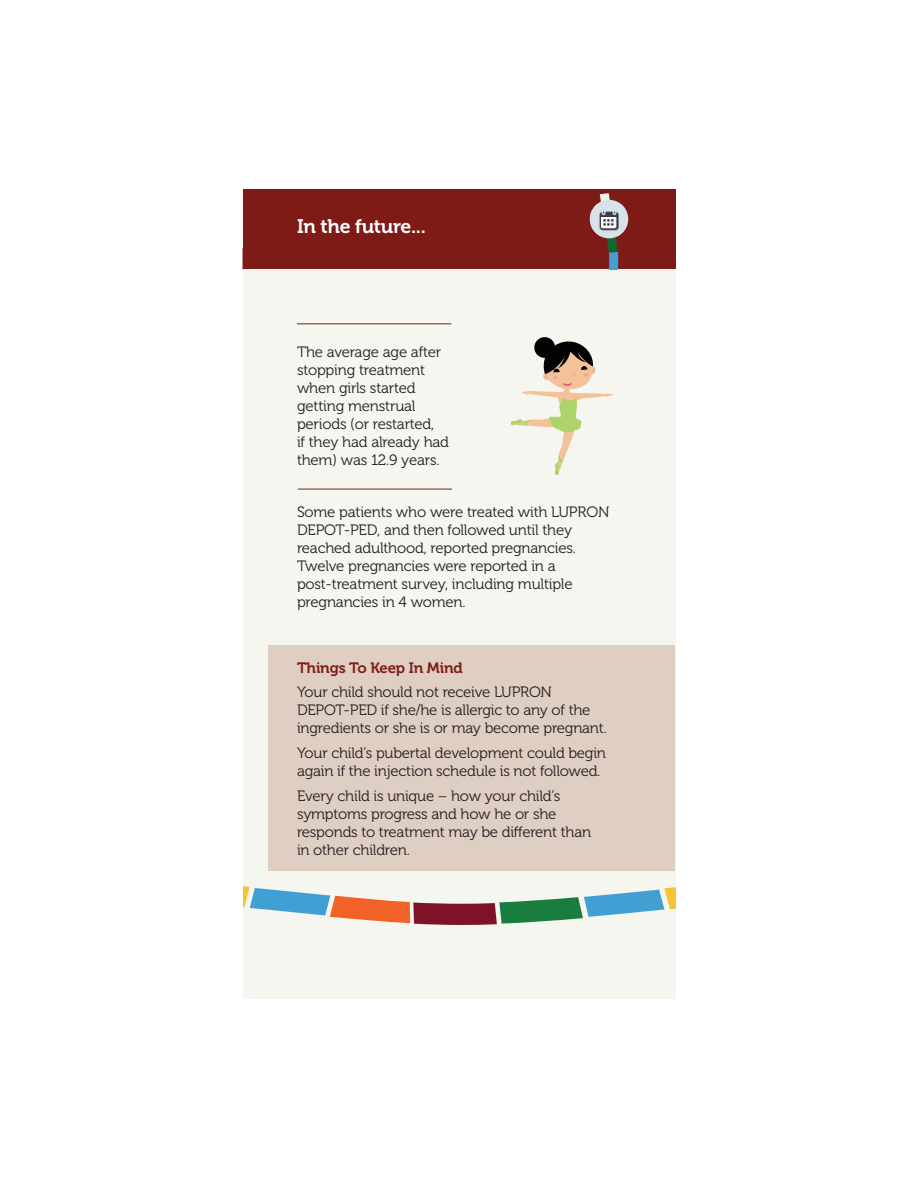
<style>
.page{position:relative;width:918px;height:1188px;background:#fff}
.page>*{position:absolute;margin:0;border:0;box-sizing:border-box;transform-origin:0 0}
.t1{font:19.5px "Museo 700";letter-spacing:-.015em;color:#fff}
.t2{font:15px/18px "Museo 300";letter-spacing:-.015em;color:#231f20}
.t3{font:15px "Museo 700";letter-spacing:-.015em;color:#7f1c18}
</style>
<div class="page">
<div style="left:243px;top:262px;width:432px;height:736px;background:#f4f6ef"></div>
<svg style="left:243px;top:886px;width:432px;height:39px"></svg>
<svg style="left:510px;top:337px;width:103px;height:138px"></svg>
<hr style="left:298px;top:489px;width:154px;height:1px;background:#7f1c18">
<hr style="left:297px;top:323px;width:154px;height:1px;background:#7f1c18">
<div style="left:268px;top:645px;width:407px;height:226px;background:#dfcec2"></div>
<div style="left:243px;top:190px;width:432px;height:79px;background:#7f1b17"></div>
<svg style="left:598px;top:190px;width:20px;height:79px"></svg>
<div style="left:590px;top:200px;width:38px;height:38px;background:#d7e2e9;border-radius:50%"></div>
<img style="left:591px;top:205px;width:34px;height:31px">
<img style="left:601px;top:217px;width:16px;height:12px">
<h1 class="t1" style="left:297px;top:219px;width:131px">In the future...</h1>
<p class="t2" style="left:297px;top:344px;width:154px">The average age after stopping treatment when girls started getting menstrual periods (or restarted,<br>if they had already had them) was 12.9 years.</p>
<p class="t2" style="left:297px;top:504px;width:314px">Some patients who were treated with LUPRON DEPOT-PED, and then followed until they reached adulthood, reported pregnancies.<br>Twelve pregnancies were reported in a post-treatment survey, including multiple pregnancies in 4 women.</p>
<p class="t3" style="left:297px;top:662px;width:167px">Things To Keep In Mind</p>
<p class="t2" style="left:297px;top:684px;width:311px">Your child should not receive LUPRON<br>DEPOT-PED if she/he is allergic to any of the ingredients or she is or may become pregnant.</p>
<p class="t2" style="left:297px;top:745px;width:311px">Your child’s pubertal development could begin again if the injection schedule is not followed.</p>
<p class="t2" style="left:297px;top:788px;width:296px">Every child is unique – how your child’s symptoms progress and how he or she responds to treatment may be different than in other children.</p>
</div>
